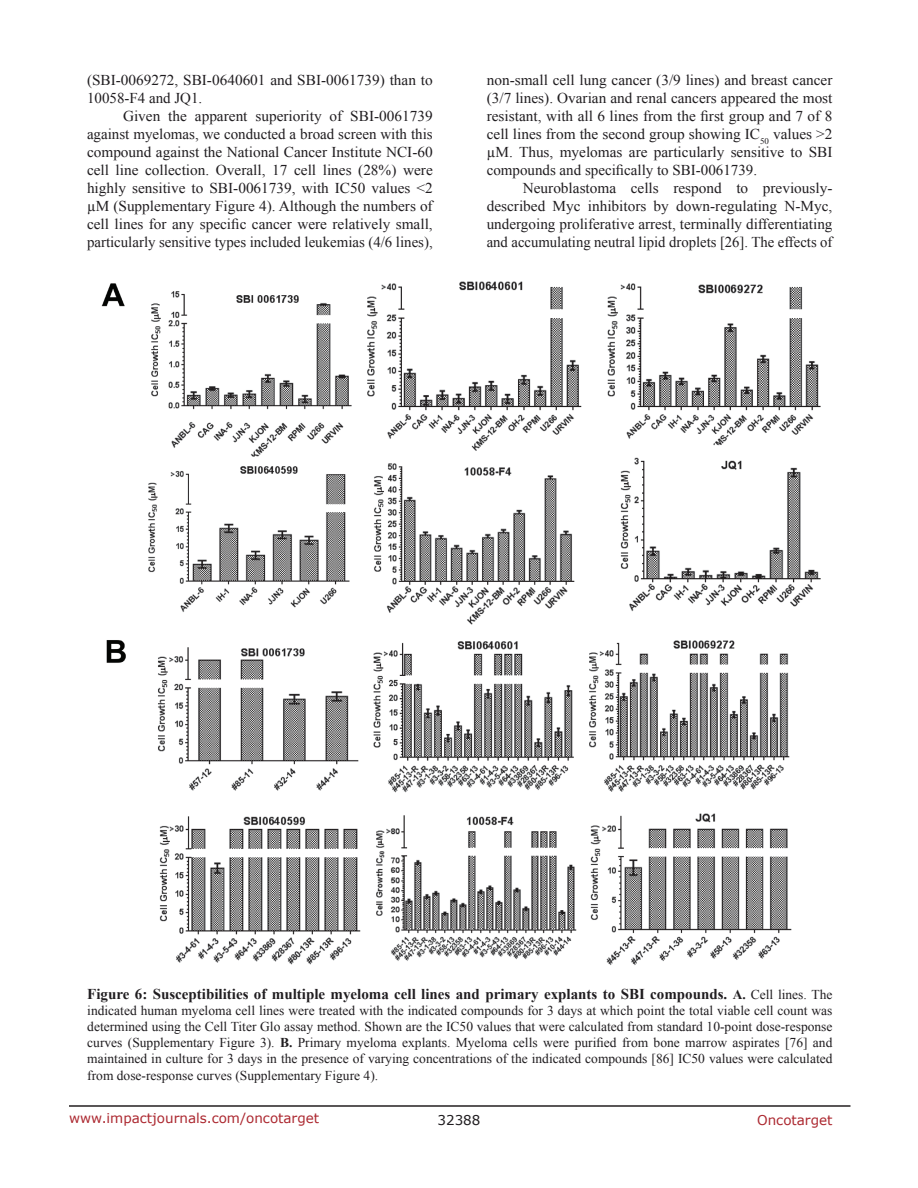
<style>
.page{position:relative;width:918px;height:1188px;background:#fff}
.page>*{position:absolute;margin:0;border:0;box-sizing:border-box;transform-origin:0 0}
.t1{font:15px/18px "Times New Roman";color:#201d20;text-align:justify}
.t2{font:700 15px "Times New Roman";color:#201d20}
.t3{font:13.5px/16.2px "Times New Roman";color:#201d20;text-align:justify}
.t4{font:13.5px "Verdana";color:#ac2830}
.t5{font:13.5px "Verdana";color:#201d20}
.s1{font-size:13.5px}
.s2{font-weight:400;font-size:13.5px}
.s3{font-weight:700}
</style>
<div class="page">
<hr style="left:69px;top:1105px;width:781px;height:2px;background:#231f20">
<img style="left:101px;top:281px;width:720px;height:684px">
<p class="t1" style="left:87px;top:71px;width:347px">(SBI-0069272, SBI-0640601 and SBI-0061739) than to<br>10058-F4 and JQ1.</p>
<p class="t1" style="left:87px;top:107px;width:347px;text-indent:36px">Given the apparent superiority of SBI-0061739 against myelomas, we conducted a broad screen with this compound against the National Cancer Institute NCI-60 cell line collection. Overall, 17 cell lines (28%) were highly sensitive to SBI-0061739, with IC50 values &lt;2 µM (Supplementary Figure 4). Although the numbers of cell lines for any specific cancer were relatively small, particularly sensitive types included leukemias (4/6 lines),</p>
<p class="t1" style="left:487px;top:71px;width:347px">non-small cell lung cancer (3/9 lines) and breast cancer (3/7 lines). Ovarian and renal cancers appeared the most resistant, with all 6 lines from the first group and 7 of 8 cell lines from the second group showing IC<sub>50</sub> values &gt;2 µM. Thus, myelomas are particularly sensitive to SBI compounds and specifically to SBI-0061739.</p>
<p class="t1" style="left:487px;top:179px;width:347px;text-indent:36px">Neuroblastoma cells respond to previously&shy;described Myc inhibitors by down-regulating N-Myc, undergoing proliferative arrest, terminally differentiating and accumulating neutral lipid droplets [26]. The effects of</p>
<p class="t2" style="left:87px;top:983px;width:747px">Figure 6: Susceptibilities of multiple myeloma cell lines and primary explants to SBI compounds. <span class="s1">A.</span> <span class="s2">Cell lines. The</span></p>
<p class="t3" style="left:87px;top:1002px;width:747px">indicated human myeloma cell lines were treated with the indicated compounds for 3 days at which point the total viable cell count was determined using the Cell Titer Glo assay method. Shown are the IC50 values that were calculated from standard 10-point dose-response curves (Supplementary Figure 3). <span class="s3">B.</span> Primary myeloma explants. Myeloma cells were purified from bone marrow aspirates [76] and maintained in culture for 3 days in the presence of varying concentrations of the indicated compounds [86] IC50 values were calculated from dose-response curves (Supplementary Figure 4).</p>
<p class="t4" style="left:69px;top:1109px;width:252px">www.impactjournals.com/oncotarget</p>
<p class="t5" style="left:438px;top:1111px;width:44px">32388</p>
<p class="t4" style="left:757px;top:1111px;width:77px">Oncotarget</p>
</div>
